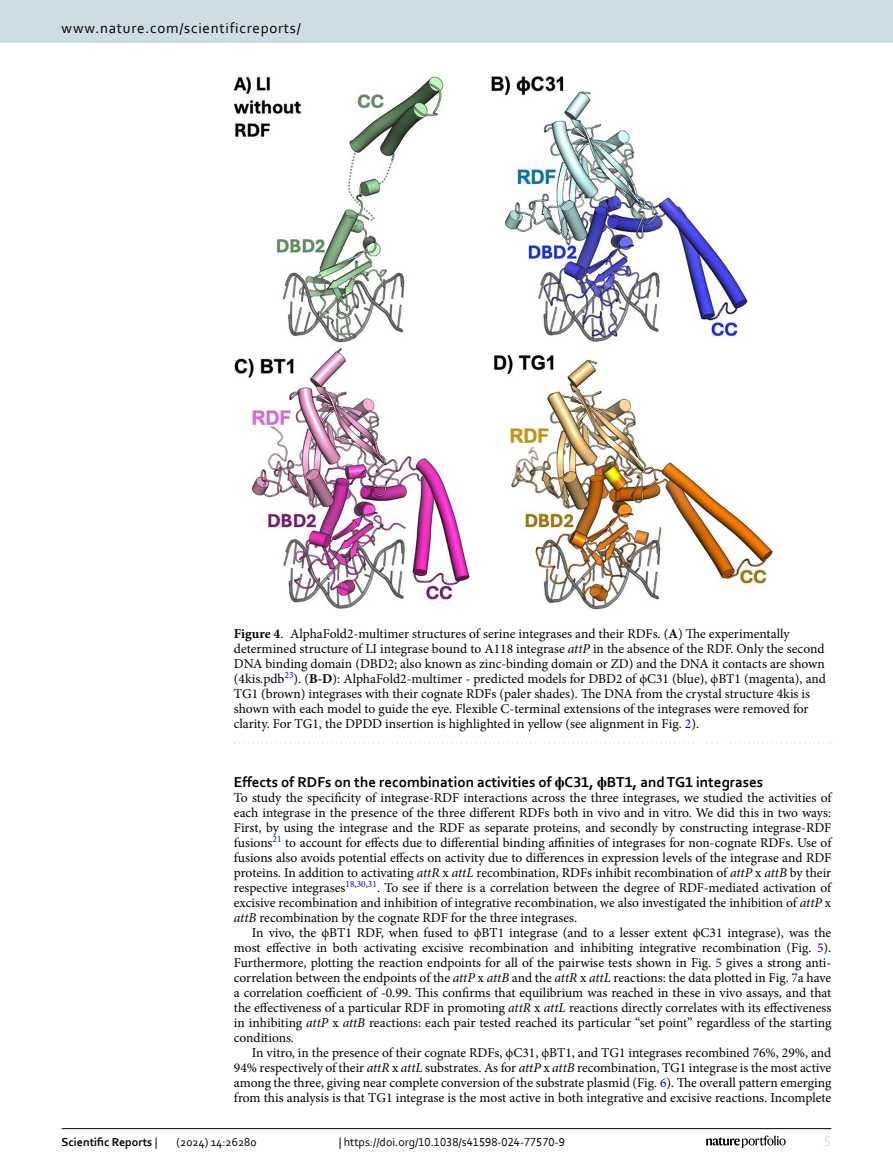
<style>
.page{position:relative;width:893px;height:1174px;background:#fff}
.page>*{position:absolute;margin:0;border:0;box-sizing:border-box;transform-origin:0 0}
.Head_2{font:700 15px "Corbel";color:#000}
.t1{font:15px "Corbel";letter-spacing:.05em;color:#000}
.t2{font:15px "Corbel";color:#d9e4eb}
.Body_Text_Indent{font:13.5px/15px "Minion Pro";color:#000;text-align:justify}
.Body_Text{font:13.5px/15px "Minion Pro";color:#000;text-align:justify}
.Figure_Caption{font:13.5px/15px "Minion Pro";color:#000}
.t3{font:12px "Corbel";color:#000}
.t4{font:700 12px "Corbel";color:#000}
.s1{font-weight:700}
.s2{font-style:italic}
.s3{color:#00f}
.s4{font-family:"STIX"}
.s5{font-weight:400}
</style>
<div class="page">
<img style="left:234px;top:76px;width:540px;height:534px">
<svg style="left:235px;top:742px;width:597px;height:1px"></svg>
<hr style="left:62px;top:1128px;width:769px;height:1px;background:#000">
<svg style="left:706px;top:1135px;width:80px;height:12px"></svg>
<div style="left:0;top:0;width:893px;height:43px;background:#cedde4"></div>
<p class="t1" style="left:62px;top:18px;width:241px">www.nature.com/scientificreports/</p>
<p class="Figure_Caption" style="left:234px;top:626px;width:594px"><span class="s1">Figure 4</span>. AlphaFold2-multimer structures of serine integrases and their RDFs. (<span class="s1">A</span>) The experimentally determined structure of LI integrase bound to A118 integrase <span class="s2">attP</span> in the absence of the RDF. Only the second DNA binding domain (DBD2; also known as zinc-binding domain or ZD) and the DNA it contacts are shown (4kis.pdb<sup>23</sup>). (<span class="s1">B-D</span>): AlphaFold2-multimer - predicted models for DBD2 of ϕC31 (blue), ϕBT1 (magenta), and TG1 (brown) integrases with their cognate RDFs (paler shades). The DNA from the crystal structure 4kis is shown with each model to guide the eye. Flexible C-terminal extensions of the integrases were removed for clarity. For TG1, the DPDD insertion is highlighted in yellow (see alignment in Fig. <span class="s3">2</span>).</p>
<p class="Head_2" style="left:234px;top:772px;width:531px">Effects of RDFs on the recombination activities of <span class="s4">ϕ</span>C31, <span class="s4">ϕ</span>BT1, and TG1 integrases</p>
<p class="Body_Text" style="left:234px;top:790px;width:599px">To study the specificity of integrase-RDF interactions across the three integrases, we studied the activities of each integrase in the presence of the three different RDFs both in vivo and in vitro. We did this in two ways:<br>First, by using the integrase and the RDF as separate proteins, and secondly by constructing integrase-RDF fusions<sup>21</sup> to account for effects due to differential binding affinities of integrases for non-cognate RDFs. Use of fusions also avoids potential effects on activity due to differences in expression levels of the integrase and RDF proteins. In addition to activating <span class="s2">attR</span> x <span class="s2">attL</span> recombination, RDFs inhibit recombination of <span class="s2">attP</span> x <span class="s2">attB</span> by their respective integrases<sup>18</sup><sup>,</sup><sup>30</sup><sup>,</sup><sup>31</sup>. To see if there is a correlation between the degree of RDF-mediated activation of excisive recombination and inhibition of integrative recombination, we also investigated the inhibition of <span class="s2">attP</span> x <span class="s2">attB</span> recombination by the cognate RDF for the three integrases.</p>
<p class="Body_Text_Indent" style="left:234px;top:925px;width:599px;text-indent:18px">In vivo, the ϕBT1 RDF, when fused to ϕBT1 integrase (and to a lesser extent ϕC31 integrase), was the most effective in both activating excisive recombination and inhibiting integrative recombination (Fig. <span class="s3">5</span>).<br>Furthermore, plotting the reaction endpoints for all of the pairwise tests shown in Fig. <span class="s3">5</span> gives a strong anti&shy;correlation between the endpoints of the <span class="s2">attP</span> x <span class="s2">attB</span> and the <span class="s2">attR</span> x <span class="s2">attL</span> reactions: the data plotted in Fig. <span class="s3">7</span>a have a correlation coefficient of -0.99. This confirms that equilibrium was reached in these in vivo assays, and that the effectiveness of a particular RDF in promoting <span class="s2">attR</span> x <span class="s2">attL</span> reactions directly correlates with its effectiveness in inhibiting <span class="s2">attP</span> x <span class="s2">attB</span> reactions: each pair tested reached its particular “set point” regardless of the starting conditions.</p>
<p class="Body_Text_Indent" style="left:234px;top:1045px;width:599px;text-indent:18px">In vitro, in the presence of their cognate RDFs, ϕC31, ϕBT1, and TG1 integrases recombined 76%, 29%, and 94% respectively of their <span class="s2">attR</span> x <span class="s2">attL</span> substrates. As for <span class="s2">attP</span> x <span class="s2">attB</span> recombination, TG1 integrase is the most active among the three, giving near complete conversion of the substrate plasmid (Fig. <span class="s3">6</span>). The overall pattern emerging from this analysis is that TG1 integrase is the most active in both integrative and excisive reactions. Incomplete</p>
<p class="t4" style="left:62px;top:1134px;width:97px">Scientific Reports <span class="s5">|</span></p>
<p class="t3" style="left:177px;top:1134px;width:81px">(2024) 14:26280</p>
<p class="t3" style="left:339px;top:1134px;width:228px">| https://doi.org/10.1038/s41598-024-77570-9</p>
<p class="t2" style="left:824px;top:1132px;width:9px">5</p>
</div>
